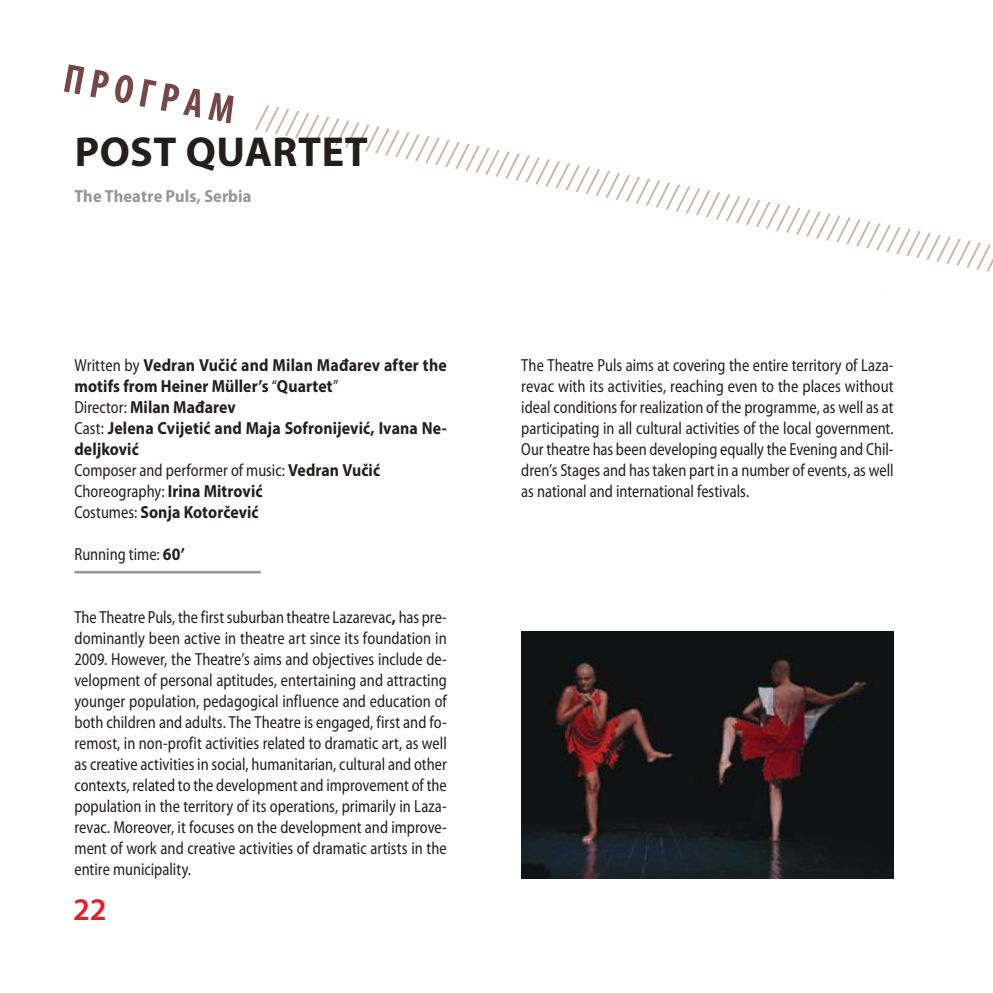
<style>
.page{position:relative;width:993px;height:993px;background:#fff}
.page>*{position:absolute;margin:0;border:0;box-sizing:border-box;transform-origin:0 0}
.t1{font:700 42px "Myriad Pro";letter-spacing:.01em;color:#241f1f}
.t2{font:600 31.5px "Myriad Pro";color:#ef1923}
.t3{font:semi-condensed 17.5px/21px "Myriad Pro";color:#241f1f;text-align:justify;scale:.9 1}
.t4{font:700 17.5px/21px "Myriad Pro";letter-spacing:.01em;color:#241f1f;scale:.9 1}
.t5{font:700 semi-condensed 17.5px "Myriad Pro";letter-spacing:.005em;color:#969698}
.s1{font-weight:400;font-stretch:semi-condensed}
.s2{font-weight:700;font-stretch:normal}
</style>
<div class="page">
<svg style="left:64px;top:64px;width:20px;height:30px"></svg>
<svg style="left:90px;top:70px;width:110px;height:48px"></svg>
<svg style="left:208px;top:92px;width:25px;height:31px"></svg>
<svg style="left:255px;top:105px;width:737px;height:166px"></svg>
<hr style="left:74px;top:570px;width:186px;height:3px;background:#969698">
<img style="left:521px;top:631px;width:372px;height:247px">
<h1 class="t1" style="left:75px;top:124px;width:294px">POST QUARTET</h1>
<p class="t5" style="left:74px;top:186px;width:178px">The Theatre Puls, Serbia</p>
<p class="t4" style="left:74px;top:353px;width:415px"><span class="s1">Written by</span> Vedran Vučić and Milan Mađarev after the motifs from Heiner Müller’s <span class="s1">“</span>Quartet<span class="s1">”<br>Director:</span> Milan Mađarev<br><span class="s1">Cast:</span> Jelena Cvijetić and Maja Sofronijević, Ivana Ne&shy;deljković<br><span class="s1">Composer and performer of music:</span> Vedran Vučić <span class="s1">Choreography:</span> Irina Mitrović<br><span class="s1">Costumes:</span> Sonja Kotorčević</p>
<p class="t3" style="left:74px;top:543px;width:124px">Running time: <span class="s2">60’</span></p>
<p class="t3" style="left:74px;top:606px;width:415px">The Theatre Puls, the first suburban theatre Lazarevac<span class="s2">,</span> has pre&shy;dominantly been active in theatre art since its foundation in 2009. However, the Theatre’s aims and objectives include de&shy;velopment of personal aptitudes, entertaining and attracting younger population, pedagogical influence and education of both children and adults. The Theatre is engaged, first and fo&shy;remost, in non-profit activities related to dramatic art, as well as creative activities in social, humanitarian, cultural and other contexts, related to the development and improvement of the population in the territory of its operations, primarily in Laza&shy;revac. Moreover, it focuses on the development and improve&shy;ment of work and creative activities of dramatic artists in the entire municipality.</p>
<h2 class="t2" style="left:73px;top:889px;width:35px">22</h2>
<p class="t3" style="left:521px;top:354px;width:415px">The Theatre Puls aims at covering the entire territory of Laza&shy;revac with its activities, reaching even to the places without ideal conditions for realization of the programme, as well as at participating in all cultural activities of the local government.<br>Our theatre has been developing equally the Evening and Chil&shy;dren’s Stages and has taken part in a number of events, as well as national and international festivals.</p>
</div>
